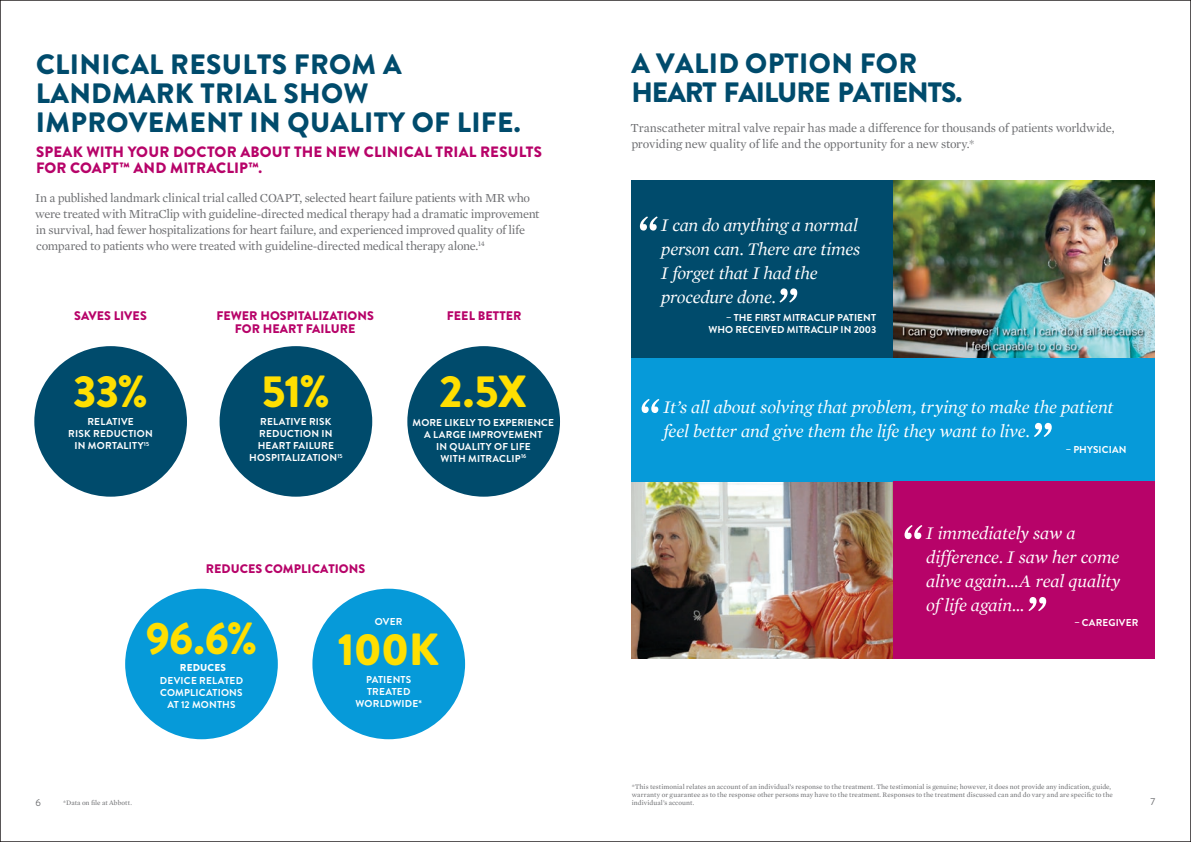
<style>
.page{position:relative;width:1191px;height:842px;background:#fff}
.page>*{position:absolute;margin:0;border:0;box-sizing:border-box;transform-origin:0 0}
.t1{font:900 45px "Brandon Grotesque";letter-spacing:-.02em;color:#ffdf01}
.t2{font:900 28px/29px "Brandon Grotesque";letter-spacing:.015em;color:#004b6c}
.t3{font:900 28px/29px "Brandon Grotesque";letter-spacing:-.035em;color:#004b6c}
.t4{font:italic 18px/24px "Mercury Text G1";letter-spacing:-.015em;color:#fff}
.t5{font:900 15px/16px "Brandon Grotesque";letter-spacing:.01em;color:#b70369}
.t6{font:12.5px/16px "Mercury Text G1";letter-spacing:-.02em;color:#6c6d70}
.t7{font:900 12.4px/13.6px "Brandon Grotesque";letter-spacing:.005em;color:#b70369;text-align:center}
.t8{font:700 10px/12px "Brandon Grotesque";letter-spacing:.015em;color:#fff;text-align:center}
.t9{font:900 10px "Brandon Grotesque";letter-spacing:.01em;color:#fff}
.t10{font:10px "Brandon Grotesque";color:#6c6d70}
.t11{font:7px/8px "Mercury Text G1";letter-spacing:.005em;color:#6c6d70}
</style>
<div class="page">
<img style="left:631px;top:481px;width:262px;height:178px">
<div style="left:631px;top:357px;width:524px;height:124px;background:#069ad9"></div>
<img style="left:893px;top:180px;width:262px;height:178px">
<div style="left:631px;top:180px;width:262px;height:178px;background:#004b6c"></div>
<svg style="left:640px;top:216px;width:17px;height:15px"></svg>
<svg style="left:779px;top:288px;width:18px;height:15px"></svg>
<svg style="left:641px;top:399px;width:18px;height:14px"></svg>
<svg style="left:1034px;top:423px;width:17px;height:14px"></svg>
<div style="left:893px;top:481px;width:262px;height:178px;background:#b70369"></div>
<svg style="left:904px;top:525px;width:18px;height:14px"></svg>
<svg style="left:1028px;top:597px;width:18px;height:14px"></svg>
<div style="left:407px;top:346px;width:153px;height:151px;background:#004b6c;border-radius:50%"></div>
<div style="left:220px;top:346px;width:152px;height:151px;background:#004b6c;border-radius:50%"></div>
<div style="left:34px;top:346px;width:153px;height:151px;background:#004b6c;border-radius:50%"></div>
<div style="left:125px;top:589px;width:153px;height:150px;background:#069ad9;border-radius:50%"></div>
<div style="left:312px;top:589px;width:153px;height:150px;background:#069ad9;border-radius:50%"></div>
<h2 class="t2" style="left:36px;top:50px;width:486px">CLINICAL RESULTS FROM A<br>LANDMARK TRIAL SHOW<br>IMPROVEMENT IN QUALITY OF LIFE.</h2>
<p class="t5" style="left:36px;top:144px;width:507px">SPEAK WITH YOUR DOCTOR ABOUT THE NEW CLINICAL TRIAL RESULTS<br>FOR COAPT™ AND MITRACLIP™.</p>
<p class="t6" style="left:35px;top:189px;width:506px">In a published landmark clinical trial called COAPT, selected heart failure patients with MR who were treated with MitraClip with guideline-directed medical therapy had a dramatic improvement in survival, had fewer hospitalizations for heart failure, and experienced improved quality of life compared to patients who were treated with guideline-directed medical therapy alone.<sup>14</sup></p>
<p class="t7" style="left:74px;top:309px;width:74px">SAVES LIVES</p>
<h1 class="t1" style="left:73px;top:360px;width:76px">33%</h1>
<p class="t8" style="left:68px;top:416px;width:86px">RELATIVE<br>RISK REDUCTION<br>IN MORTALITY<sup>15</sup></p>
<p class="t7" style="left:216px;top:309px;width:159px">FEWER HOSPITALIZATIONS<br>FOR HEART FAILURE</p>
<h1 class="t1" style="left:262px;top:360px;width:69px">51%</h1>
<p class="t8" style="left:249px;top:416px;width:95px">RELATIVE RISK<br>REDUCTION IN<br>HEART FAILURE<br>HOSPITALIZATION<sup>15</sup></p>
<p class="t7" style="left:447px;top:309px;width:76px">FEEL BETTER</p>
<h1 class="t1" style="left:439px;top:360px;width:89px">2.5X</h1>
<p class="t8" style="left:412px;top:416px;width:143px">MORE LIKELY TO EXPERIENCE<br>A LARGE IMPROVEMENT<br>IN QUALITY OF LIFE<br>WITH MITRACLIP<sup>16</sup></p>
<p class="t7" style="left:206px;top:562px;width:161px">REDUCES COMPLICATIONS</p>
<h1 class="t1" style="left:146px;top:606px;width:113px">96.6%</h1>
<p class="t9" style="left:180px;top:661px;width:47px">REDUCES</p>
<p class="t8" style="left:160px;top:675px;width:85px">DEVICE RELATED<br>COMPLICATIONS<br>AT 12 MONTHS</p>
<p class="t8" style="left:375px;top:616px;width:29px">OVER</p>
<h1 class="t1" style="left:338px;top:618px;width:103px">100K</h1>
<p class="t8" style="left:355px;top:674px;width:68px">PATIENTS<br>TREATED<br>WORLDWIDE*</p>
<h2 class="t3" style="left:631px;top:49px;width:332px">A VALID OPTION FOR<br>HEART FAILURE PATIENTS.</h2>
<p class="t6" style="left:630px;top:119px;width:485px">Transcatheter mitral valve repair has made a difference for thousands of patients worldwide, providing new quality of life and the opportunity for a new story.*</p>
<h3 class="t4" style="left:661px;top:213px;width:201px">I can do anything a normal person can. There are times<br>I forget that I had the procedure done.</h3>
<p class="t8" style="left:708px;top:312px;width:169px;text-align:right">– THE FIRST MITRACLIP PATIENT<br>WHO RECEIVED MITRACLIP IN 2003</p>
<h3 class="t4" style="left:663px;top:395px;width:452px">It’s all about solving that problem, trying to make the patient feel better and give them the life they want to live.</h3>
<p class="t8" style="left:1065px;top:444px;width:62px">– PHYSICIAN</p>
<h3 class="t4" style="left:926px;top:521px;width:196px">I immediately saw a difference. I saw her come alive again…A real quality of life again…</h3>
<p class="t8" style="left:1074px;top:617px;width:66px">– CAREGIVER</p>
<p class="t10" style="left:36px;top:796px;width:7px">6</p>
<p class="t11" style="left:632px;top:782px;width:483px">*This testimonial relates an account of an individual’s response to the treatment. The testimonial is genuine; however, it does not provide any indication, guide, warranty or guarantee as to the response other persons may have to the treatment. Responses to the treatment discussed can and do vary and are specific to the</p>
<p class="t11" style="left:63px;top:798px;width:70px">*Data on file at Abbott.</p>
<p class="t11" style="left:632px;top:798px;width:64px">individual’s account.</p>
<p class="t10" style="left:1150px;top:795px;width:6px">7</p>
</div>
